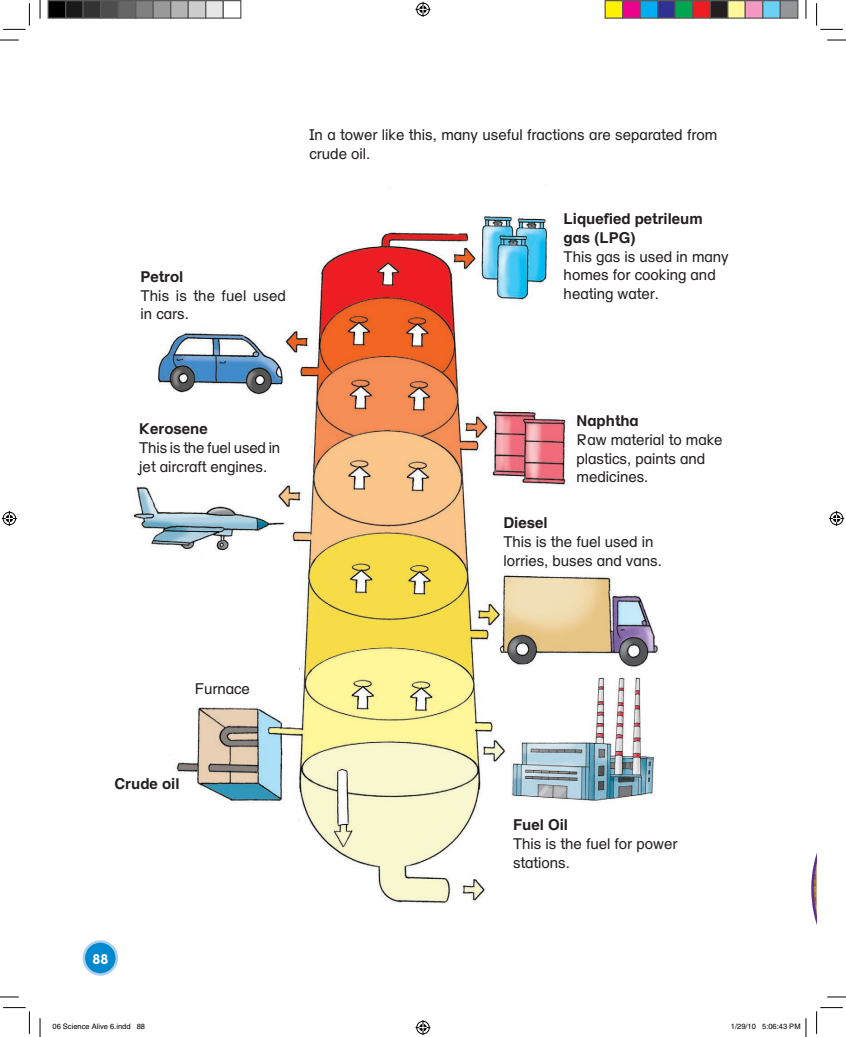
<style>
.page{position:relative;width:846px;height:1037px;background:#fff}
.page>*{position:absolute;margin:0;border:0;box-sizing:border-box;transform-origin:0 0}
.t1{font:15px/18.8px "Longman English";color:#231f20}
.t2{font:700 15px/18.8px "Longman English";color:#231f20}
.t3{font:700 13.75px "VAG Rounded";color:#fff}
.t4{font:7.5px "Helvetica";color:#000}
</style>
<div class="page">
<img style="left:132px;top:184px;width:527px;height:720px">
<div style="left:84px;top:941px;width:33px;height:33px;background:#0089cf;border-radius:50%"></div>
<div style="left:83px;top:940px;width:35px;height:35px;border:2px solid #accfed;border-radius:50%"></div>
<svg style="left:0;top:39px;width:19px;height:2px"></svg>
<svg style="left:827px;top:39px;width:18px;height:2px"></svg>
<svg style="left:0;top:996px;width:19px;height:1px"></svg>
<svg style="left:39px;top:0;width:2px;height:19px"></svg>
<svg style="left:39px;top:1018px;width:2px;height:19px"></svg>
<svg style="left:805px;top:0;width:1px;height:19px"></svg>
<svg style="left:3px;top:3px;width:27px;height:27px"></svg>
<svg style="left:3px;top:1007px;width:27px;height:27px"></svg>
<svg style="left:816px;top:3px;width:26px;height:27px"></svg>
<svg style="left:415px;top:2px;width:15px;height:15px"></svg>
<svg style="left:415px;top:1020px;width:15px;height:15px"></svg>
<svg style="left:2px;top:511px;width:15px;height:15px"></svg>
<svg style="left:829px;top:511px;width:14px;height:15px"></svg>
<div style="left:48px;top:1px;width:18px;height:17px;background:#000"></div>
<div style="left:48px;top:0;width:18px;height:19px;border:1px solid #595959"></div>
<div style="left:66px;top:1px;width:17px;height:17px;background:#1a1a1a"></div>
<div style="left:65px;top:0;width:19px;height:19px;border:1px solid #595959"></div>
<div style="left:83px;top:1px;width:18px;height:17px;background:#333"></div>
<div style="left:83px;top:0;width:18px;height:19px;border:1px solid #595959"></div>
<div style="left:101px;top:1px;width:17px;height:17px;background:#4d4d4d"></div>
<div style="left:100px;top:0;width:19px;height:19px;border:1px solid #595959"></div>
<div style="left:118px;top:1px;width:18px;height:17px;background:#666"></div>
<div style="left:118px;top:0;width:18px;height:19px;border:1px solid #595959"></div>
<div style="left:136px;top:1px;width:17px;height:17px;background:#808080"></div>
<div style="left:135px;top:0;width:19px;height:19px;border:1px solid #595959"></div>
<div style="left:153px;top:1px;width:18px;height:17px;background:#999"></div>
<div style="left:153px;top:0;width:18px;height:19px;border:1px solid #595959"></div>
<div style="left:171px;top:1px;width:17px;height:17px;background:#b3b3b3"></div>
<div style="left:170px;top:0;width:19px;height:19px;border:1px solid #595959"></div>
<div style="left:188px;top:1px;width:18px;height:17px;background:#ccc"></div>
<div style="left:188px;top:0;width:18px;height:19px;border:1px solid #595959"></div>
<div style="left:206px;top:1px;width:17px;height:17px;background:#e6e6e6"></div>
<div style="left:205px;top:0;width:19px;height:19px;border:1px solid #595959"></div>
<div style="left:223px;top:0;width:18px;height:19px;border:1px solid #595959"></div>
<div style="left:605px;top:1px;width:17px;height:17px;background:#fff101"></div>
<div style="left:604px;top:0;width:19px;height:19px;border:1px solid #595959"></div>
<div style="left:622px;top:1px;width:18px;height:17px;background:#ed028c"></div>
<div style="left:622px;top:0;width:18px;height:19px;border:1px solid #595959"></div>
<div style="left:640px;top:1px;width:17px;height:17px;background:#00aeef"></div>
<div style="left:639px;top:0;width:19px;height:19px;border:1px solid #595959"></div>
<div style="left:657px;top:1px;width:18px;height:17px;background:#2e3092"></div>
<div style="left:657px;top:0;width:18px;height:19px;border:1px solid #595959"></div>
<div style="left:675px;top:1px;width:17px;height:17px;background:#00a54f"></div>
<div style="left:674px;top:0;width:19px;height:19px;border:1px solid #595959"></div>
<div style="left:692px;top:1px;width:18px;height:17px;background:#ee1d23"></div>
<div style="left:692px;top:0;width:18px;height:19px;border:1px solid #595959"></div>
<div style="left:710px;top:1px;width:17px;height:17px;background:#231f20"></div>
<div style="left:709px;top:0;width:19px;height:19px;border:1px solid #595959"></div>
<div style="left:727px;top:1px;width:18px;height:17px;background:#fff79a"></div>
<div style="left:727px;top:0;width:18px;height:19px;border:1px solid #595959"></div>
<div style="left:745px;top:1px;width:17px;height:17px;background:#f499c2"></div>
<div style="left:744px;top:0;width:19px;height:19px;border:1px solid #595959"></div>
<div style="left:762px;top:1px;width:18px;height:17px;background:#6bcff6"></div>
<div style="left:762px;top:0;width:18px;height:19px;border:1px solid #595959"></div>
<div style="left:780px;top:1px;width:17px;height:17px;background:#939598"></div>
<div style="left:779px;top:0;width:19px;height:19px;border:1px solid #595959"></div>
<svg style="left:805px;top:853px;width:40px;height:184px"></svg>
<p class="t2" style="left:140px;top:267px;width:44px">Petrol</p>
<p class="t1" style="left:140px;top:286px;width:147px">This is the fuel used in cars.</p>
<p class="t1" style="left:309px;top:126px;width:409px">In a tower like this, many useful fractions are separated from crude oil.</p>
<p class="t2" style="left:563px;top:209px;width:140px">Liquefied petrileum gas (LPG)</p>
<p class="t1" style="left:563px;top:247px;width:167px">This gas is used in many homes for cooking and heating water.</p>
<p class="t2" style="left:139px;top:419px;width:70px">Kerosene</p>
<p class="t1" style="left:139px;top:438px;width:142px">This is the fuel used in jet aircraft engines.</p>
<p class="t2" style="left:576px;top:411px;width:64px">Naphtha</p>
<p class="t1" style="left:576px;top:430px;width:147px">Raw material to make plastics, paints and medicines.</p>
<p class="t2" style="left:503px;top:513px;width:46px">Diesel</p>
<p class="t1" style="left:503px;top:532px;width:160px">This is the fuel used in lorries, buses and vans.</p>
<p class="t1" style="left:195px;top:679px;width:57px">Furnace</p>
<p class="t2" style="left:114px;top:774px;width:67px">Crude oil</p>
<p class="t3" style="left:92px;top:950px;width:17px">88</p>
<p class="t2" style="left:513px;top:815px;width:57px">Fuel Oil</p>
<p class="t1" style="left:513px;top:834px;width:166px">This is the fuel for power stations.</p>
<p class="t4" style="left:53px;top:1022px;width:94px">06 Science Alive 6.indd 88</p>
<p class="t4" style="left:730px;top:1022px;width:71px">1/29/10 5:06:43 PM</p>
</div>
